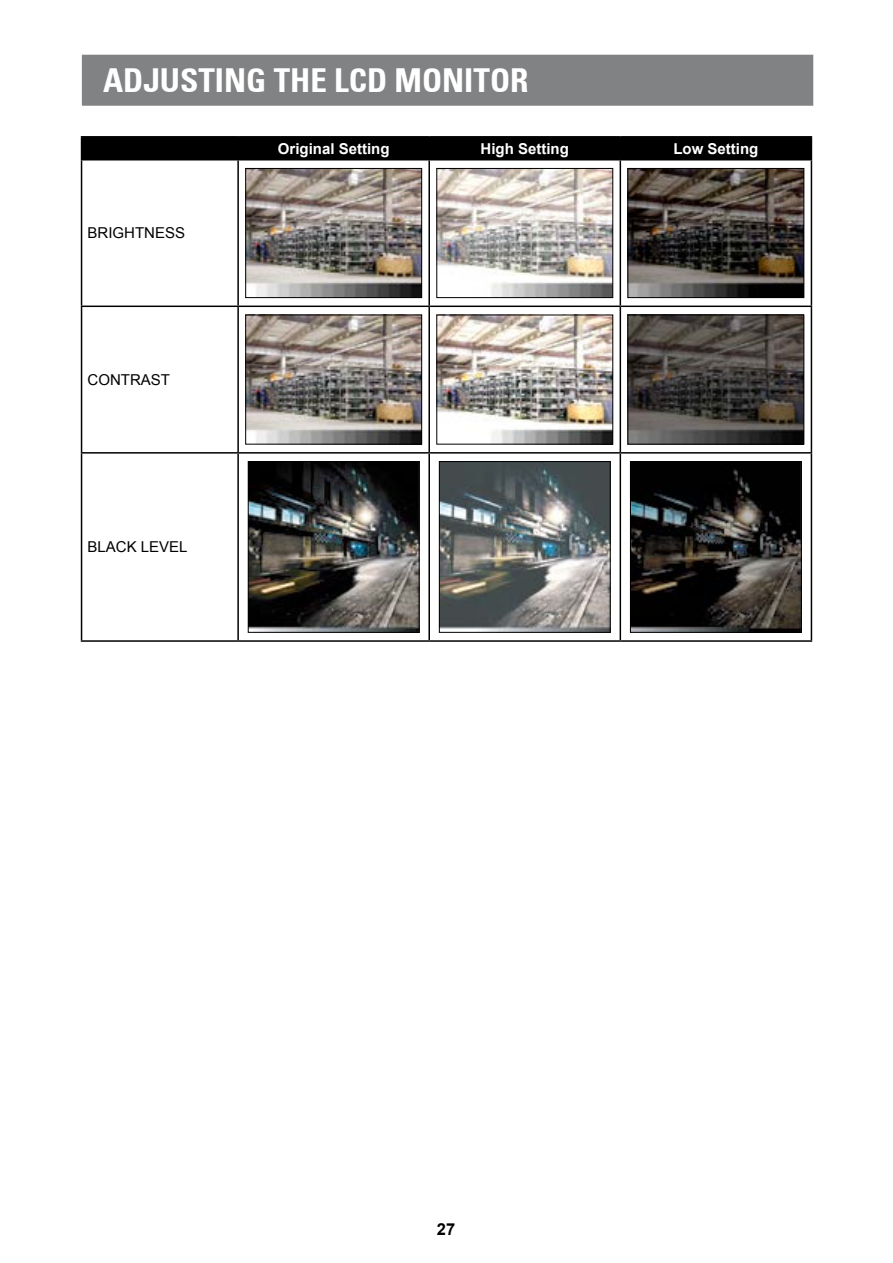
<style>
.page{position:relative;width:893px;height:1263px;background:#fff}
.page>*{position:absolute;margin:0;border:0;box-sizing:border-box;transform-origin:0 0}
.t1{font:700 condensed 33px "Univers 67";color:#fff}
.t2{font:700 16.5px "Arial";color:#000}
.t3{font:700 15px "Arial";color:#fff}
.t4{font:15px "Arial";color:#000}
</style>
<div class="page">
<div style="left:83px;top:55px;width:729px;height:50px;background:#808284"></div>
<div style="left:82px;top:55px;width:731px;height:51px;border:2px solid #808284"></div>
<hr style="left:81px;top:136px;width:157px;height:2px;background:#000">
<hr style="left:238px;top:136px;width:191px;height:2px;background:#000">
<hr style="left:429px;top:136px;width:191px;height:2px;background:#000">
<hr style="left:620px;top:136px;width:192px;height:2px;background:#000">
<div style="left:81px;top:137px;width:731px;height:22px;background:#000"></div>
<hr style="left:81px;top:159px;width:157px;height:1px;background:#000">
<hr style="left:81px;top:160px;width:1px;height:146px;background:#000">
<hr style="left:238px;top:159px;width:191px;height:1px;background:#000">
<hr style="left:237px;top:160px;width:2px;height:146px;background:#000">
<hr style="left:429px;top:159px;width:191px;height:1px;background:#000">
<hr style="left:428px;top:160px;width:2px;height:146px;background:#000">
<hr style="left:620px;top:159px;width:192px;height:1px;background:#000">
<hr style="left:620px;top:160px;width:1px;height:146px;background:#000">
<hr style="left:811px;top:160px;width:1px;height:146px;background:#000">
<hr style="left:81px;top:306px;width:157px;height:1px;background:#000">
<hr style="left:81px;top:307px;width:1px;height:145px;background:#000">
<hr style="left:238px;top:306px;width:191px;height:1px;background:#000">
<hr style="left:237px;top:307px;width:2px;height:145px;background:#000">
<hr style="left:429px;top:306px;width:191px;height:1px;background:#000">
<hr style="left:428px;top:307px;width:2px;height:145px;background:#000">
<hr style="left:620px;top:306px;width:192px;height:1px;background:#000">
<hr style="left:620px;top:307px;width:1px;height:145px;background:#000">
<hr style="left:811px;top:307px;width:1px;height:145px;background:#000">
<hr style="left:81px;top:452px;width:157px;height:2px;background:#000">
<hr style="left:81px;top:454px;width:1px;height:186px;background:#000">
<hr style="left:238px;top:452px;width:191px;height:2px;background:#000">
<hr style="left:237px;top:454px;width:2px;height:186px;background:#000">
<hr style="left:429px;top:452px;width:191px;height:2px;background:#000">
<hr style="left:428px;top:454px;width:2px;height:186px;background:#000">
<hr style="left:620px;top:452px;width:192px;height:2px;background:#000">
<hr style="left:620px;top:454px;width:1px;height:186px;background:#000">
<hr style="left:811px;top:454px;width:1px;height:186px;background:#000">
<hr style="left:81px;top:640px;width:157px;height:2px;background:#000">
<hr style="left:238px;top:640px;width:191px;height:2px;background:#000">
<hr style="left:429px;top:640px;width:191px;height:2px;background:#000">
<hr style="left:620px;top:640px;width:192px;height:2px;background:#000">
<img style="left:247px;top:170px;width:173px;height:126px">
<div style="left:245px;top:168px;width:177px;height:130px;border:1px solid #000"></div>
<img style="left:439px;top:170px;width:172px;height:126px">
<div style="left:437px;top:168px;width:176px;height:130px;border:1px solid #000"></div>
<img style="left:630px;top:170px;width:172px;height:126px">
<div style="left:628px;top:168px;width:176px;height:130px;border:1px solid #000"></div>
<img style="left:247px;top:317px;width:173px;height:125px">
<div style="left:245px;top:315px;width:177px;height:129px;border:1px solid #000"></div>
<img style="left:439px;top:317px;width:172px;height:125px">
<img style="left:630px;top:317px;width:172px;height:125px">
<div style="left:628px;top:315px;width:176px;height:129px;border:1px solid #000"></div>
<img style="left:250px;top:463px;width:167px;height:167px">
<div style="left:248px;top:461px;width:171px;height:171px;border:1px solid #000"></div>
<img style="left:441px;top:463px;width:167px;height:167px">
<div style="left:439px;top:461px;width:171px;height:171px;border:1px solid #000"></div>
<img style="left:632px;top:463px;width:167px;height:167px">
<div style="left:630px;top:461px;width:171px;height:171px;border:1px solid #000"></div>
<h1 class="t1" style="left:103px;top:61px;width:427px">ADJUSTING THE LCD MONITOR</h1>
<p class="t4" style="left:88px;top:228px;width:99px">BRIGHTNESS</p>
<p class="t4" style="left:88px;top:374px;width:84px">CONTRAST</p>
<p class="t4" style="left:88px;top:541px;width:102px">BLACK LEVEL</p>
<p class="t3" style="left:278px;top:142px;width:113px">Original Setting</p>
<p class="t3" style="left:481px;top:142px;width:90px">High Setting</p>
<p class="t3" style="left:673px;top:142px;width:87px">Low Setting</p>
<p class="t2" style="left:437px;top:1222px;width:20px">27</p>
</div>
